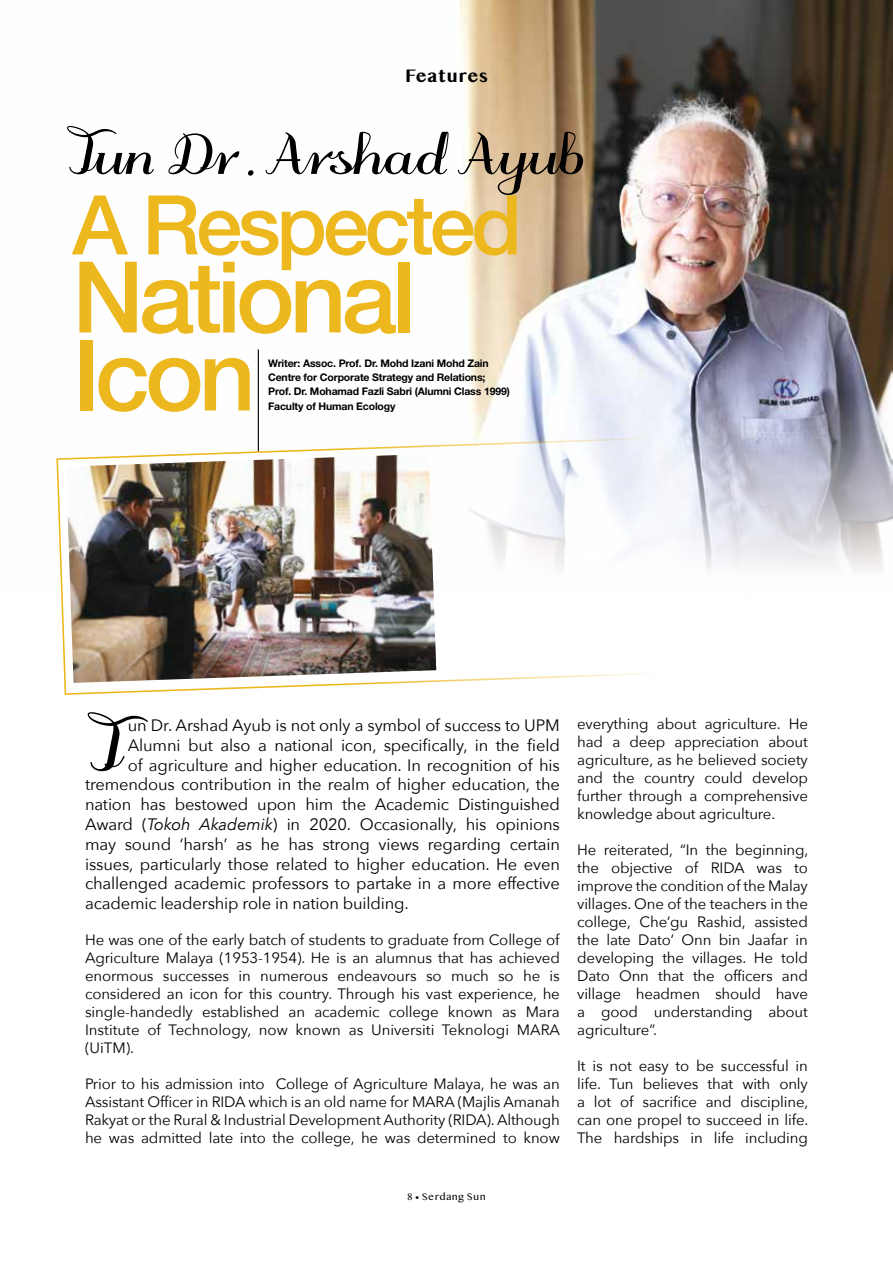
<style>
.page{position:relative;width:893px;height:1263px;background:#fff}
.page>*{position:absolute;margin:0;border:0;box-sizing:border-box;transform-origin:0 0}
.t1{font:500 99px/78px "Helvetica Neue LT Std";letter-spacing:-.05em;color:#edb71e}
.t2{font:700 84.3px "odstemplik";color:#000}
.t3{font:500 82.5px "Helvetica Neue LT Std";letter-spacing:-.05em;color:#edb71e}
.t4{font:700 69px "odstemplik";color:#000}
.t5{font:16.5px "Avenir Next";letter-spacing:-.01em;color:#000}
.t6{font:700 16.5px "Bangla MN";letter-spacing:.04em;color:#000}
.t7{font:15px/18px "Avenir Next";letter-spacing:-.01em;color:#000;text-align:justify}
.t8{font:700 10.5px/14.2px "Helvetica Neue LT Std";letter-spacing:-.015em;color:#000}
.t9{font:9px "Bangla MN";letter-spacing:.04em;color:#000}
.s1{font-style:italic}
</style>
<div class="page">
<img style="left:257px;top:0;width:636px;height:571px">
<hr style="left:258px;top:349px;width:1px;height:142px;background:#000">
<svg style="left:56px;top:434px;width:694px;height:261px"></svg>
<img style="left:66px;top:454px;width:370px;height:229px">
<p class="t6" style="left:405px;top:67px;width:84px">Features</p>
<h3 class="t4" style="left:65px;top:117px;width:521px">Tun Dr.ArshadAyub</h3>
<h3 class="t3" style="left:72px;top:176px;width:451px">A Respected</h3>
<h1 class="t1" style="left:72px;top:257px;width:345px">National<br>Icon</h1>
<p class="t8" style="left:268px;top:356px;width:243px">Writer: Assoc. Prof. Dr. Mohd Izani Mohd Zain Centre for Corporate Strategy and Relations; Prof. Dr. Mohamad Fazli Sabri (Alumni Class 1999)<br>Faculty of Human Ecology</p>
<h2 class="t2" style="left:85px;top:702px;width:37px">T</h2>
<p class="t5" style="left:128px;top:711px;width:434px">un Dr. Arshad Ayub is not only a symbol of success to UPM</p>
<p class="t5" style="left:128px;top:731px;width:434px">Alumni but also a national icon, specifically, in the field</p>
<p class="t5" style="left:128px;top:751px;width:434px">of agriculture and higher education. In recognition of his</p>
<p class="t5" style="left:85px;top:771px;width:476px">tremendous contribution in the realm of higher education, the</p>
<p class="t5" style="left:85px;top:790px;width:476px">nation has bestowed upon him the Academic Distinguished</p>
<p class="t5" style="left:85px;top:810px;width:476px">Award (<span class="s1">Tokoh Akademik</span>) in 2020. Occasionally, his opinions</p>
<p class="t5" style="left:85px;top:830px;width:476px">may sound ‘harsh’ as he has strong views regarding certain</p>
<p class="t5" style="left:85px;top:850px;width:476px">issues, particularly those related to higher education. He even</p>
<p class="t5" style="left:85px;top:870px;width:476px">challenged academic professors to partake in a more effective</p>
<p class="t5" style="left:85px;top:889px;width:325px">academic leadership role in nation building.</p>
<p class="t7" style="left:85px;top:930px;width:477px">He was one of the early batch of students to graduate from College of Agriculture Malaya (1953-1954). He is an alumnus that has achieved enormous successes in numerous endeavours so much so he is considered an icon for this country. Through his vast experience, he single-handedly established an academic college known as Mara Institute of Technology, now known as Universiti Teknologi MARA (UiTM).</p>
<p class="t7" style="left:85px;top:1074px;width:476px">Prior to his admission into College of Agriculture Malaya, he was an Assistant Officer in RIDA which is an old name for MARA (Majlis Amanah Rakyat or the Rural &amp; Industrial Development Authority (RIDA). Although he was admitted late into the college, he was determined to know</p>
<p class="t7" style="left:577px;top:714px;width:232px">everything about agriculture. He had a deep appreciation about agriculture, as he believed society and the country could develop further through a comprehensive knowledge about agriculture.</p>
<p class="t7" style="left:577px;top:840px;width:233px">He reiterated, “In the beginning, the objective of RIDA was to improve the condition of the Malay villages. One of the teachers in the college, Che’gu Rashid, assisted the late Dato’ Onn bin Jaafar in developing the villages. He told Dato Onn that the officers and village headmen should have a good understanding about agriculture”.</p>
<p class="t7" style="left:577px;top:1056px;width:233px">It is not easy to be successful in life. Tun believes that with only a lot of sacrifice and discipline, can one propel to succeed in life.<br>The hardships in life including</p>
<p class="t9" style="left:407px;top:1191px;width:80px">8 • Serdang Sun</p>
</div>
